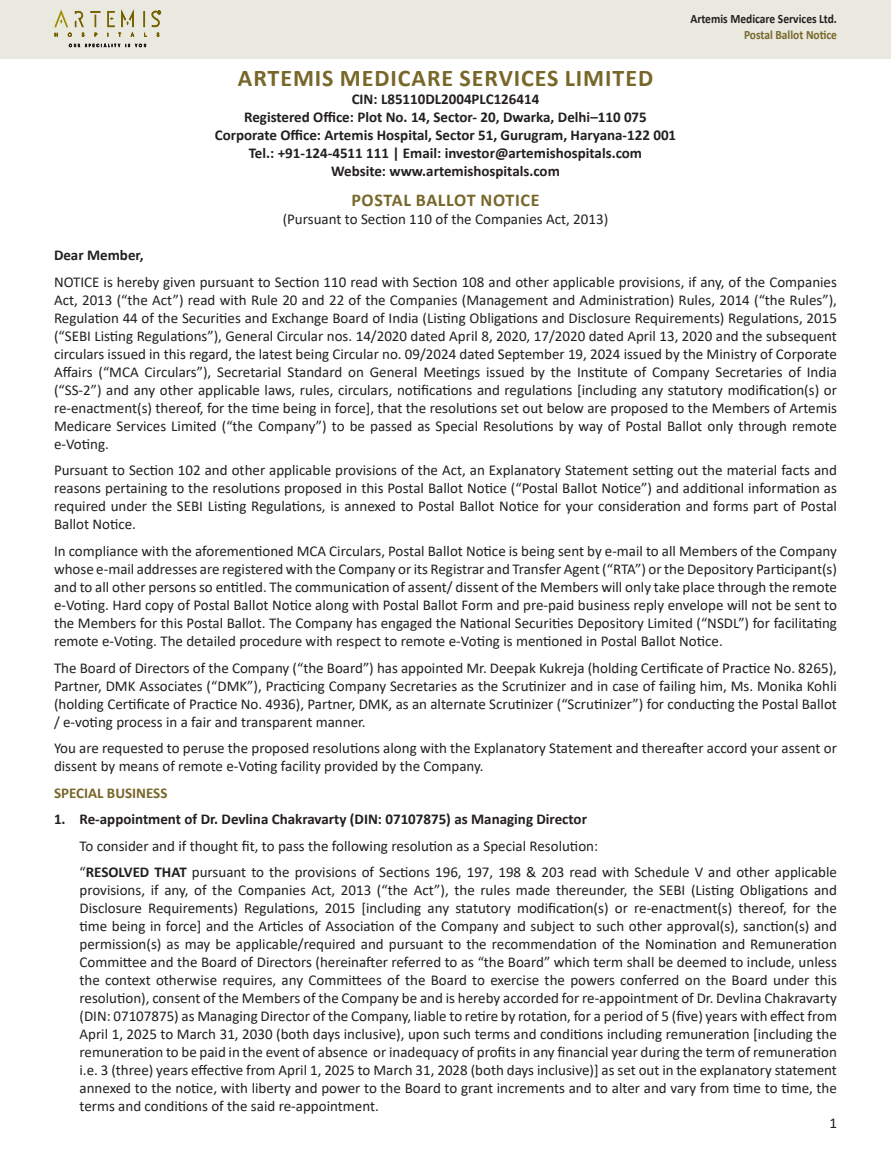
<style>
.page{position:relative;width:891px;height:1161px;background:#fff}
.page>*{position:absolute;margin:0;border:0;box-sizing:border-box;transform-origin:0 0}
.t1{font:700 24px "Calibri";letter-spacing:.04em;color:#776729}
.t2{font:700 18px "Calibri";letter-spacing:.04em;color:#776729}
.t3{font:15px/18px "Calibri";color:#231f20;text-align:justify}
.t4{font:700 15px "Calibri";color:#231f20}
.t5{font:700 15px "Calibri";color:#776729}
.t6{font:700 12.75px "Calibri";color:#231f20;scale:.9 1}
.t7{font:700 12.75px "Calibri";color:#776729;scale:.9 1}
.s1{font-weight:700}
</style>
<div class="page">
<div style="left:0;top:0;width:891px;height:58px;background:#e9e9e0"></div>
<svg style="left:69px;top:43px;width:77px;height:4px"></svg>
<svg style="left:54px;top:9px;width:107px;height:28px"></svg>
<p class="t1" style="left:238px;top:61px;width:417px">ARTEMIS MEDICARE SERVICES LIMITED</p>
<p class="t4" style="left:352px;top:88px;width:189px">CIN: L85110DL2004PLC126414</p>
<p class="t4" style="left:244px;top:106px;width:404px">Registered Office: Plot No. 14, Sector- 20, Dwarka, Delhi–110 075</p>
<p class="t4" style="left:215px;top:124px;width:463px">Corporate Office: Artemis Hospital, Sector 51, Gurugram, Haryana-122 001</p>
<p class="t4" style="left:249px;top:142px;width:395px">Tel.: +91-124-4511 111 | Email: investor@artemishospitals.com</p>
<p class="t4" style="left:331px;top:160px;width:230px">Website: www.artemishospitals.com</p>
<p class="t2" style="left:351px;top:188px;width:190px">POSTAL BALLOT NOTICE</p>
<p class="t3" style="left:283px;top:210px;width:327px">(Pursuant to Section 110 of the Companies Act, 2013)</p>
<p class="t6" style="left:690px;top:10px;width:164px">Artemis Medicare Services Ltd.</p>
<p class="t7" style="left:744px;top:26px;width:105px">Postal Ballot Notice</p>
<p class="t4" style="left:54px;top:245px;width:91px">Dear Member,</p>
<p class="t3" style="left:54px;top:273px;width:785px">NOTICE is hereby given pursuant to Section 110 read with Section 108 and other applicable provisions, if any, of the Companies Act, 2013 (“the Act”) read with Rule 20 and 22 of the Companies (Management and Administration) Rules, 2014 (“the Rules”), Regulation 44 of the Securities and Exchange Board of India (Listing Obligations and Disclosure Requirements) Regulations, 2015 (“SEBI Listing Regulations”), General Circular nos. 14/2020 dated April 8, 2020, 17/2020 dated April 13, 2020 and the subsequent circulars issued in this regard, the latest being Circular no. 09/2024 dated September 19, 2024 issued by the Ministry of Corporate Affairs (“MCA Circulars”), Secretarial Standard on General Meetings issued by the Institute of Company Secretaries of India (“SS-2”) and any other applicable laws, rules, circulars, notifications and regulations [including any statutory modification(s) or re-enactment(s) thereof, for the time being in force], that the resolutions set out below are proposed to the Members of Artemis Medicare Services Limited (“the Company”) to be passed as Special Resolutions by way of Postal Ballot only through remote e-Voting.</p>
<p class="t3" style="left:54px;top:461px;width:784px">Pursuant to Section 102 and other applicable provisions of the Act, an Explanatory Statement setting out the material facts and reasons pertaining to the resolutions proposed in this Postal Ballot Notice (“Postal Ballot Notice”) and additional information as required under the SEBI Listing Regulations, is annexed to Postal Ballot Notice for your consideration and forms part of Postal Ballot Notice.</p>
<p class="t3" style="left:54px;top:542px;width:785px">In compliance with the aforementioned MCA Circulars, Postal Ballot Notice is being sent by e-mail to all Members of the Company whose e-mail addresses are registered with the Company or its Registrar and Transfer Agent (“RTA”) or the Depository Participant(s) and to all other persons so entitled. The communication of assent/ dissent of the Members will only take place through the remote e-Voting. Hard copy of Postal Ballot Notice along with Postal Ballot Form and pre-paid business reply envelope will not be sent to the Members for this Postal Ballot. The Company has engaged the National Securities Depository Limited (“NSDL”) for facilitating remote e-Voting. The detailed procedure with respect to remote e-Voting is mentioned in Postal Ballot Notice.</p>
<p class="t3" style="left:54px;top:658px;width:785px">The Board of Directors of the Company (“the Board”) has appointed Mr. Deepak Kukreja (holding Certificate of Practice No. 8265), Partner, DMK Associates (“DMK”), Practicing Company Secretaries as the Scrutinizer and in case of failing him, Ms. Monika Kohli (holding Certificate of Practice No. 4936), Partner, DMK, as an alternate Scrutinizer (“Scrutinizer”) for conducting the Postal Ballot / e-voting process in a fair and transparent manner.</p>
<p class="t3" style="left:54px;top:739px;width:785px">You are requested to peruse the proposed resolutions along with the Explanatory Statement and thereafter accord your assent or dissent by means of remote e-Voting facility provided by the Company.</p>
<p class="t5" style="left:54px;top:782px;width:115px">SPECIAL BUSINESS</p>
<p class="t4" style="left:54px;top:808px;width:535px">1. Re-appointment of Dr. Devlina Chakravarty (DIN: 07107875) as Managing Director</p>
<p class="t3" style="left:80px;top:836px;width:520px">To consider and if thought fit, to pass the following resolution as a Special Resolution:</p>
<p class="t3" style="left:80px;top:863px;width:759px">“<span class="s1">RESOLVED THAT</span> pursuant to the provisions of Sections 196, 197, 198 &amp; 203 read with Schedule V and other applicable provisions, if any, of the Companies Act, 2013 (“the Act”), the rules made thereunder, the SEBI (Listing Obligations and Disclosure Requirements) Regulations, 2015 [including any statutory modification(s) or re-enactment(s) thereof, for the time being in force] and the Articles of Association of the Company and subject to such other approval(s), sanction(s) and permission(s) as may be applicable/required and pursuant to the recommendation of the Nomination and Remuneration Committee and the Board of Directors (hereinafter referred to as “the Board” which term shall be deemed to include, unless the context otherwise requires, any Committees of the Board to exercise the powers conferred on the Board under this resolution), consent of the Members of the Company be and is hereby accorded for re-appointment of Dr. Devlina Chakravarty (DIN: 07107875) as Managing Director of the Company, liable to retire by rotation, for a period of 5 (five) years with effect from April 1, 2025 to March 31, 2030 (both days inclusive), upon such terms and conditions including remuneration [including the remuneration to be paid in the event of absence or inadequacy of profits in any financial year during the term of remuneration i.e. 3 (three) years effective from April 1, 2025 to March 31, 2028 (both days inclusive)] as set out in the explanatory statement annexed to the notice, with liberty and power to the Board to grant increments and to alter and vary from time to time, the terms and conditions of the said re-appointment.</p>
<p class="t3" style="left:829px;top:1113px;width:9px">1</p>
</div>
